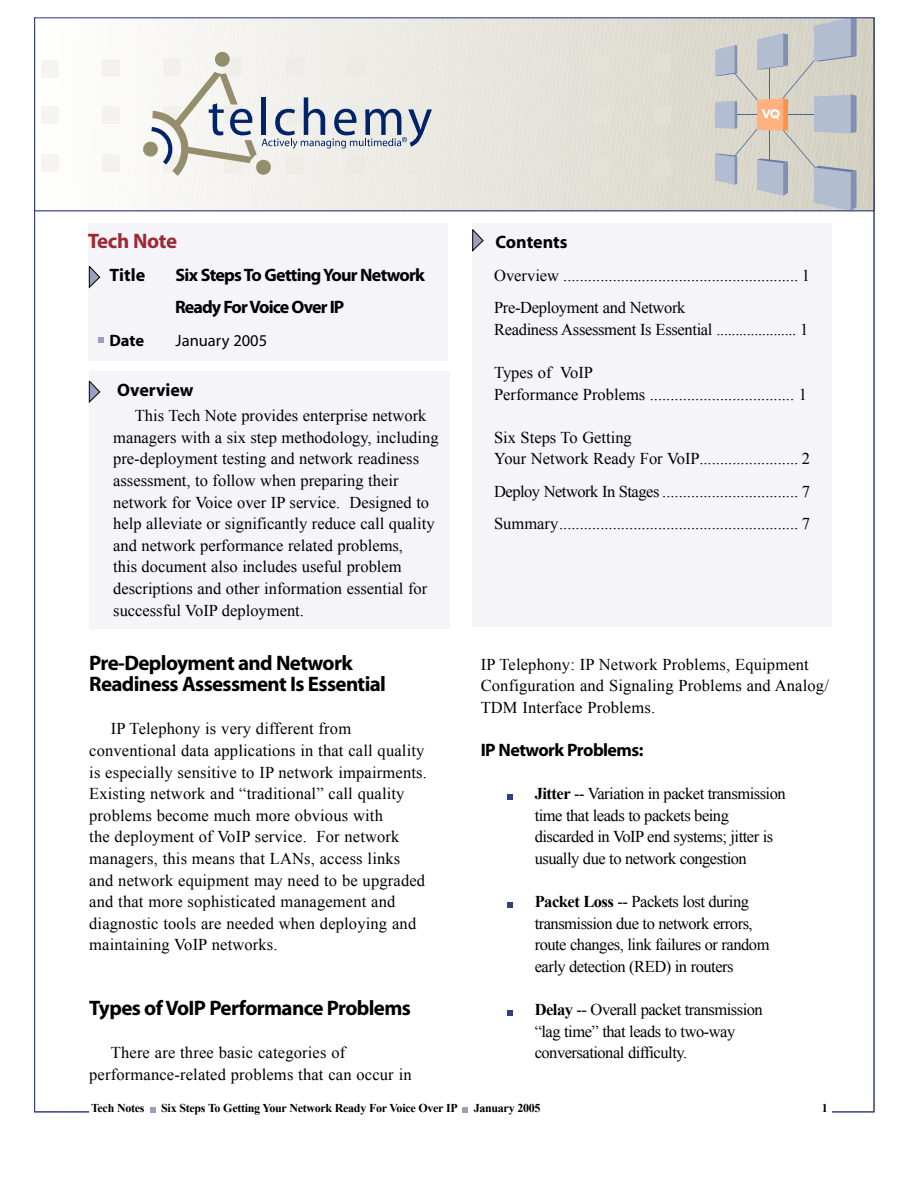
<style>
.page{position:relative;width:918px;height:1188px;background:#fff}
.page>*{position:absolute;margin:0;border:0;box-sizing:border-box;transform-origin:0 0}
.SUBHEAD{font:700 21px/21.6px "Myriad";letter-spacing:-.03em;color:#000}
.BODY{font:700 21px "Myriad";letter-spacing:-.03em;color:#000}
.t1{font:700 21px "Myriad";letter-spacing:-.02em;color:#9e2935}
.t2{font:700 18px/32.4px "Myriad Pro";letter-spacing:-.045em;color:#000}
.SUBHEAD2{font:700 18px "Myriad";letter-spacing:-.03em;color:#000}
.SUBHEAD2-2{font:700 18px "Myriad";letter-spacing:-.005em;color:#000}
.CONTENT_H1{font:700 18px "Myriad";color:#000}
.BODY-2{font:16.5px/21.6px "Times New Roman";letter-spacing:.01em;color:#000}
.BULLETT2{font:16.5px/21.6px "Times New Roman";letter-spacing:-.03em;color:#000}
.BODY-3{font:16.5px/21.6px "Times New Roman";letter-spacing:-.02em;color:#000}
.BODY-4{font:16.5px "Times New Roman";letter-spacing:-.03em;color:#000}
.t3{font:16.5px "Myriad Pro";color:#000}
.t4{font:700 16.5px "Myriad";color:#000}
.HEADER_FOOTER{font:700 12px "Times New Roman";letter-spacing:-.025em;color:#000}
.s1{font-weight:700}
</style>
<div class="page">
<div style="left:472px;top:223px;width:360px;height:404px;background:#f5f5f9"></div>
<svg style="left:472px;top:229px;width:12px;height:23px"></svg>
<div style="left:88px;top:223px;width:360px;height:137px;background:#f5f5f9"></div>
<div style="left:90px;top:371px;width:360px;height:257px;background:#f5f5f9"></div>
<svg style="left:89px;top:266px;width:11px;height:22px"></svg>
<svg style="left:99px;top:338px;width:5px;height:5px"></svg>
<svg style="left:89px;top:380px;width:11px;height:23px"></svg>
<svg style="left:41px;top:19px;width:831px;height:190px"></svg>
<div style="left:34px;top:17px;width:840px;height:194px;border:1px solid #333f7f"></div>
<hr style="left:874px;top:18px;width:1px;height:1094px;background:#333f7f">
<hr style="left:34px;top:17px;width:1px;height:1095px;background:#333f7f">
<svg style="left:150px;top:1107px;width:6px;height:5px"></svg>
<svg style="left:463px;top:1107px;width:5px;height:5px"></svg>
<svg style="left:508px;top:794px;width:5px;height:5px"></svg>
<svg style="left:508px;top:902px;width:5px;height:5px"></svg>
<svg style="left:508px;top:1010px;width:5px;height:5px"></svg>
<hr style="left:34px;top:1112px;width:55px;height:1px;background:#333f7f">
<hr style="left:832px;top:1112px;width:42px;height:1px;background:#333f7f">
<p class="t1" style="left:88px;top:231px;width:91px">Tech Note</p>
<p class="SUBHEAD2" style="left:109px;top:265px;width:37px">Title</p>
<p class="t2" style="left:175px;top:259px;width:251px">Six Steps To Getting Your Network<br>Ready For Voice Over IP</p>
<p class="t4" style="left:109px;top:332px;width:36px">Date</p>
<p class="t3" style="left:176px;top:331px;width:93px">January 2005</p>
<p class="CONTENT_H1" style="left:117px;top:381px;width:78px">Overview</p>
<p class="BODY-2" style="left:113px;top:405px;width:327px;text-indent:22px">This Tech Note provides enterprise network managers with a six step methodology, including pre-deployment testing and network readiness assessment, to follow when preparing their network for Voice over IP service. Designed to help alleviate or significantly reduce call quality and network performance related problems,<br>this document also includes useful problem descriptions and other information essential for successful VoIP deployment.</p>
<p class="SUBHEAD" style="left:89px;top:652px;width:298px">Pre-Deployment and Network<br>Readiness Assessment Is Essential</p>
<p class="BODY-2" style="left:89px;top:718px;width:339px;text-indent:22px">IP Telephony is very different from conventional data applications in that call quality is especially sensitive to IP network impairments.<br>Existing network and “traditional” call quality problems become much more obvious with<br>the deployment of VoIP service. For network managers, this means that LANs, access links and network equipment may need to be upgraded and that more sophisticated management and diagnostic tools are needed when deploying and maintaining VoIP networks.</p>
<p class="BODY" style="left:89px;top:997px;width:323px">Types of VoIP Performance Problems</p>
<p class="BODY-2" style="left:89px;top:1042px;width:324px;text-indent:22px">There are three basic categories of performance-related problems that can occur in</p>
<p class="SUBHEAD2-2" style="left:496px;top:233px;width:74px">Contents</p>
<p class="BODY-2" style="left:494px;top:264px;width:317px">Overview ......................................................... 1</p>
<p class="BODY-3" style="left:494px;top:297px;width:316px">Pre-Deployment and Network<br>Readiness Assessment Is Essential ..................... 1</p>
<p class="BODY-2" style="left:494px;top:361px;width:100px">Types of VoIP</p>
<p class="BODY-2" style="left:494px;top:383px;width:314px">Performance Problems ...... ............................. 1</p>
<p class="BODY-2" style="left:494px;top:426px;width:139px">Six Steps To Getting</p>
<p class="BODY-2" style="left:494px;top:448px;width:317px">Your Network Ready For VoIP ........................ 2</p>
<p class="BODY-4" style="left:494px;top:480px;width:317px">Deploy Network In Stages ................................. 7</p>
<p class="BODY-2" style="left:494px;top:513px;width:317px">Summary .......................................................... 7</p>
<p class="BODY-2" style="left:481px;top:653px;width:350px">IP Telephony: IP Network Problems, Equipment<br>Configuration and Signaling Problems and Analog/<br>TDM Interface Problems.</p>
<p class="SUBHEAD2" style="left:481px;top:741px;width:164px">IP Network Problems:</p>
<p class="BULLETT2" style="left:535px;top:783px;width:253px"><span class="s1">Jitter</span> -- Variation in packet transmission time that leads to packets being discarded in VoIP end systems; jitter is usually due to network congestion</p>
<p class="BULLETT2" style="left:535px;top:891px;width:236px"><span class="s1">Packet Loss</span> -- Packets lost during transmission due to network errors, route changes, link failures or random early detection (RED) in routers</p>
<p class="BULLETT2" style="left:535px;top:999px;width:230px"><span class="s1">Delay</span> -- Overall packet transmission “lag time” that leads to two-way conversational difficulty.</p>
<p class="HEADER_FOOTER" style="left:91px;top:1100px;width:55px">Tech Notes</p>
<p class="HEADER_FOOTER" style="left:161px;top:1100px;width:298px">Six Steps To Getting Your Network Ready For Voice Over IP</p>
<p class="HEADER_FOOTER" style="left:474px;top:1100px;width:68px">January 2005</p>
<p class="HEADER_FOOTER" style="left:822px;top:1100px;width:7px">1</p>
</div>
